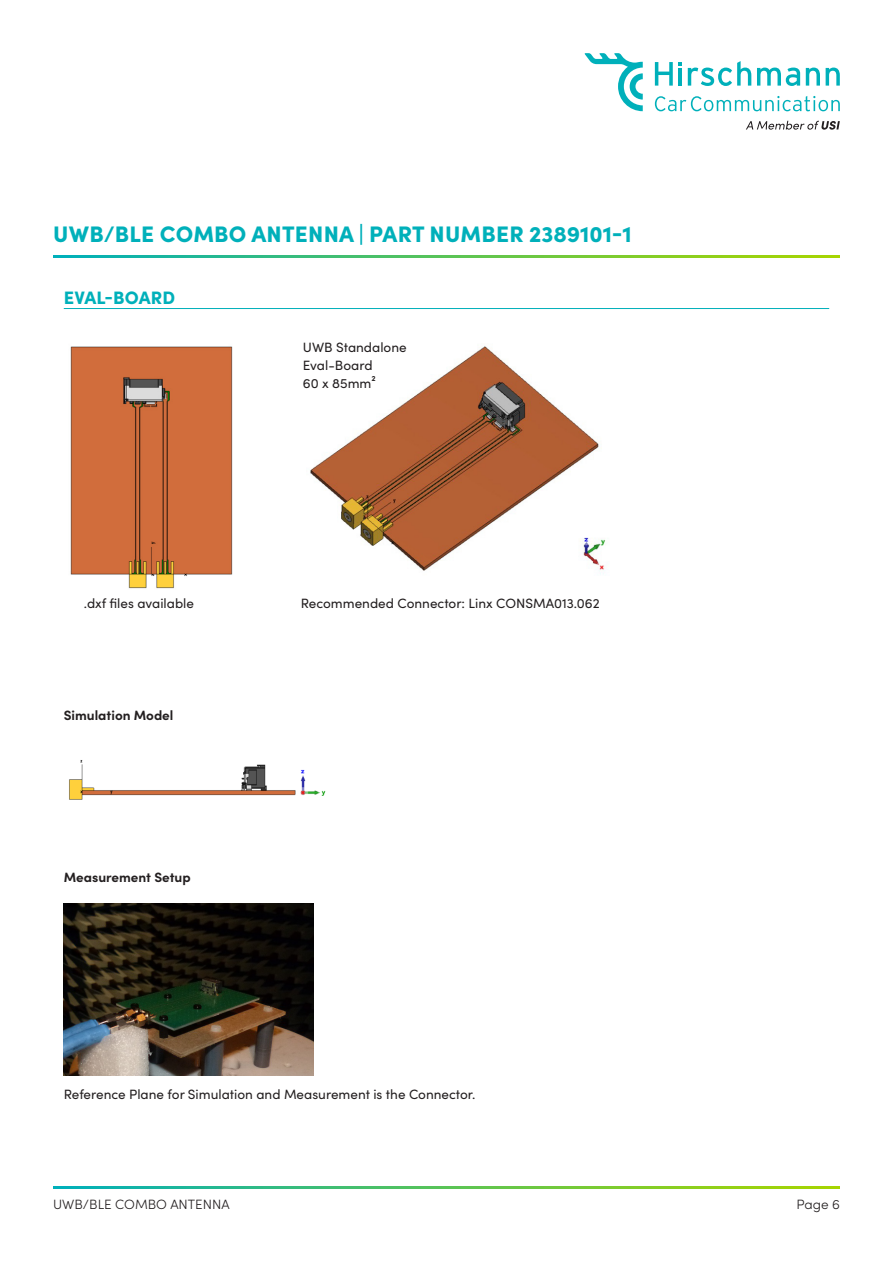
<style>
.page{position:relative;width:893px;height:1263px;background:#fff}
.page>*{position:absolute;margin:0;border:0;box-sizing:border-box;transform-origin:0 0}
.t1{font:900 22.5px "Sofia Pro";letter-spacing:.01em;color:#00b0ba}
.t2{font:900 18px "Sofia Pro";letter-spacing:.01em;color:#00b0ba}
.t3{font:13.5px "Sofia Pro";color:#231f20}
.t4{font:700 13.5px "Sofia Pro";color:#231f20}
.t5{font:300 13.5px "Sofia Pro";color:#231f20}
</style>
<div class="page">
<svg style="left:53px;top:1186px;width:787px;height:2px;background:#57c358"></svg>
<svg style="left:53px;top:255px;width:787px;height:2px;background:#57c358"></svg>
<svg style="left:746px;top:121px;width:94px;height:9px"></svg>
<svg style="left:584px;top:53px;width:59px;height:58px"></svg>
<svg style="left:655px;top:96px;width:185px;height:15px"></svg>
<svg style="left:688px;top:61px;width:63px;height:25px"></svg>
<svg style="left:757px;top:68px;width:43px;height:18px"></svg>
<svg style="left:806px;top:68px;width:14px;height:18px"></svg>
<svg style="left:826px;top:68px;width:14px;height:18px"></svg>
<svg style="left:655px;top:62px;width:27px;height:24px"></svg>
<hr style="left:64px;top:308px;width:765px;height:1px;background:#00b0ba">
<img style="left:70px;top:346px;width:163px;height:243px">
<img style="left:310px;top:345px;width:296px;height:229px">
<img style="left:69px;top:760px;width:257px;height:40px">
<img style="left:64px;top:903px;width:250px;height:173px">
<p class="t1" style="left:53px;top:216px;width:580px">UWB/BLE COMBO ANTENNA | PART NUMBER 2389101-1</p>
<p class="t2" style="left:64px;top:284px;width:113px">EVAL-BOARD</p>
<p class="t3" style="left:84px;top:594px;width:112px">.dxf files available</p>
<p class="t4" style="left:64px;top:705px;width:111px">Simulation Model</p>
<p class="t4" style="left:64px;top:866px;width:128px">Measurement Setup</p>
<p class="t3" style="left:303px;top:337px;width:105px">UWB Standalone</p>
<p class="t3" style="left:303px;top:355px;width:71px">Eval-Board</p>
<p class="t3" style="left:303px;top:373px;width:74px">60 x 85mm²</p>
<p class="t3" style="left:301px;top:594px;width:300px">Recommended Connector: Linx CONSMA013.062</p>
<p class="t3" style="left:64px;top:1084px;width:413px">Reference Plane for Simulation and Measurement is the Connector.</p>
<p class="t5" style="left:53px;top:1195px;width:178px">UWB/BLE COMBO ANTENNA</p>
<p class="t5" style="left:797px;top:1195px;width:45px">Page 6</p>
</div>
